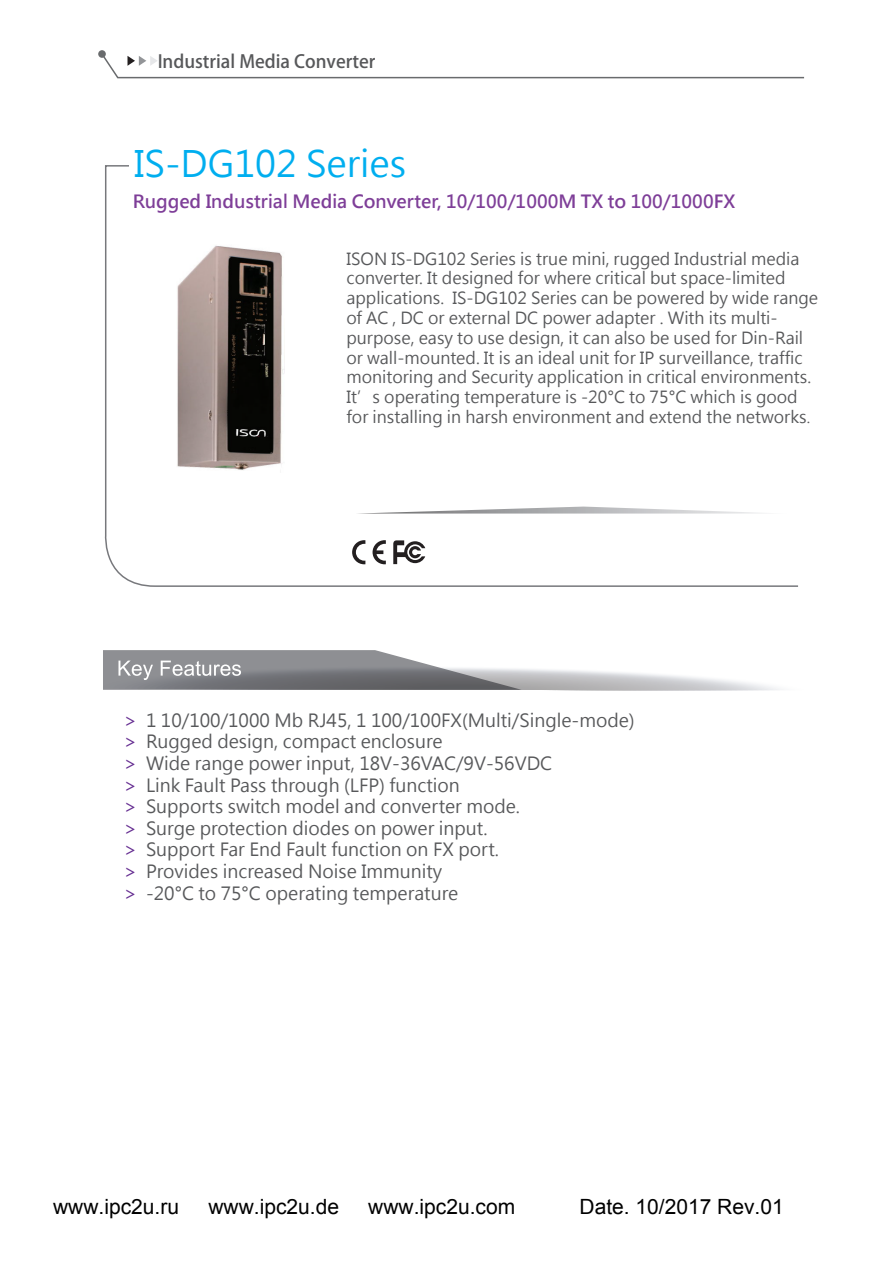
<style>
.page{position:relative;width:893px;height:1263px;background:#fff}
.page>*{position:absolute;margin:0;border:0;box-sizing:border-box;transform-origin:0 0}
.t1{font:36px "Microsoft Jheng Hei";color:#00aeef}
.t2{font:21px "Arial";color:#000}
.t3{font:18px/21.6px "Microsoft Jheng Hei";color:#57585a}
.t4{font:700 18px "Microsoft Jheng Hei";color:#7e3e98}
.t5{font:700 18px "Adobe Fan Heiti Std";color:#57585a}
.t6{font:16.5px/19.8px "Microsoft Jheng Hei";color:#57585a}
.s1{font-size:15px}
.s2{color:#652d91}
</style>
<div class="page">
<svg style="left:103px;top:650px;width:677px;height:40px"></svg>
<svg style="left:98px;top:50px;width:8px;height:8px"></svg>
<svg style="left:104px;top:165px;width:694px;height:422px"></svg>
<svg style="left:352px;top:540px;width:13px;height:24px"></svg>
<svg style="left:373px;top:540px;width:13px;height:24px"></svg>
<svg style="left:393px;top:540px;width:32px;height:24px"></svg>
<svg style="left:355px;top:507px;width:433px;height:6px"></svg>
<svg style="left:100px;top:52px;width:705px;height:27px"></svg>
<img style="left:176px;top:241px;width:108px;height:231px">
<p class="t5" style="left:158px;top:50px;width:219px">Industrial Media Converter</p>
<h1 class="t1" style="left:134px;top:141px;width:274px">IS-DG102 Series</h1>
<p class="t4" style="left:133px;top:190px;width:604px">Rugged Industrial Media Converter, 10/100/1000M TX to 100/1000FX</p>
<p class="t6" style="left:346px;top:249px;width:473px">ISON IS-DG102 Series is true mini, rugged Industrial media converter. It designed for where critical but space-limited applications. IS-DG102 Series can be powered by wide range of AC , DC or external DC power adapter . With its multi&shy;purpose, easy to use design, it can also be used for Din-Rail or wall-mounted. It is an ideal unit for IP surveillance, traffic monitoring and Security application in critical environments.<br>It’s operating temperature is -20°C to 75°C which is good for installing in harsh environment and extend the networks<span class="s1">.</span></p>
<p class="t3" style="left:124px;top:709px;width:512px"><span class="s2">&gt;</span> 1 10/100/1000 Mb RJ45, 1 100/100FX(Multi/Single-mode) <span class="s2">&gt;</span> Rugged design, compact enclosure<br><span class="s2">&gt;</span> Wide range power input, 18V-36VAC/9V-56VDC<br><span class="s2">&gt;</span> Link Fault Pass through (LFP) function<br><span class="s2">&gt;</span> Supports switch model and converter mode.<br><span class="s2">&gt;</span> Surge protection diodes on power input.<br><span class="s2">&gt;</span> Support Far End Fault function on FX port.<br><span class="s2">&gt;</span> Provides increased Noise Immunity<br><span class="s2">&gt;</span> -20°C to 75°C operating temperature</p>
<p class="t2" style="left:53px;top:1193px;width:128px">www.ipc2u.ru</p>
<p class="t2" style="left:208px;top:1193px;width:132px">www.ipc2u.de</p>
<p class="t2" style="left:368px;top:1193px;width:149px">www.ipc2u.com</p>
<p class="t2" style="left:579px;top:1193px;width:206px">Date. 10/2017 Rev.01</p>
</div>
